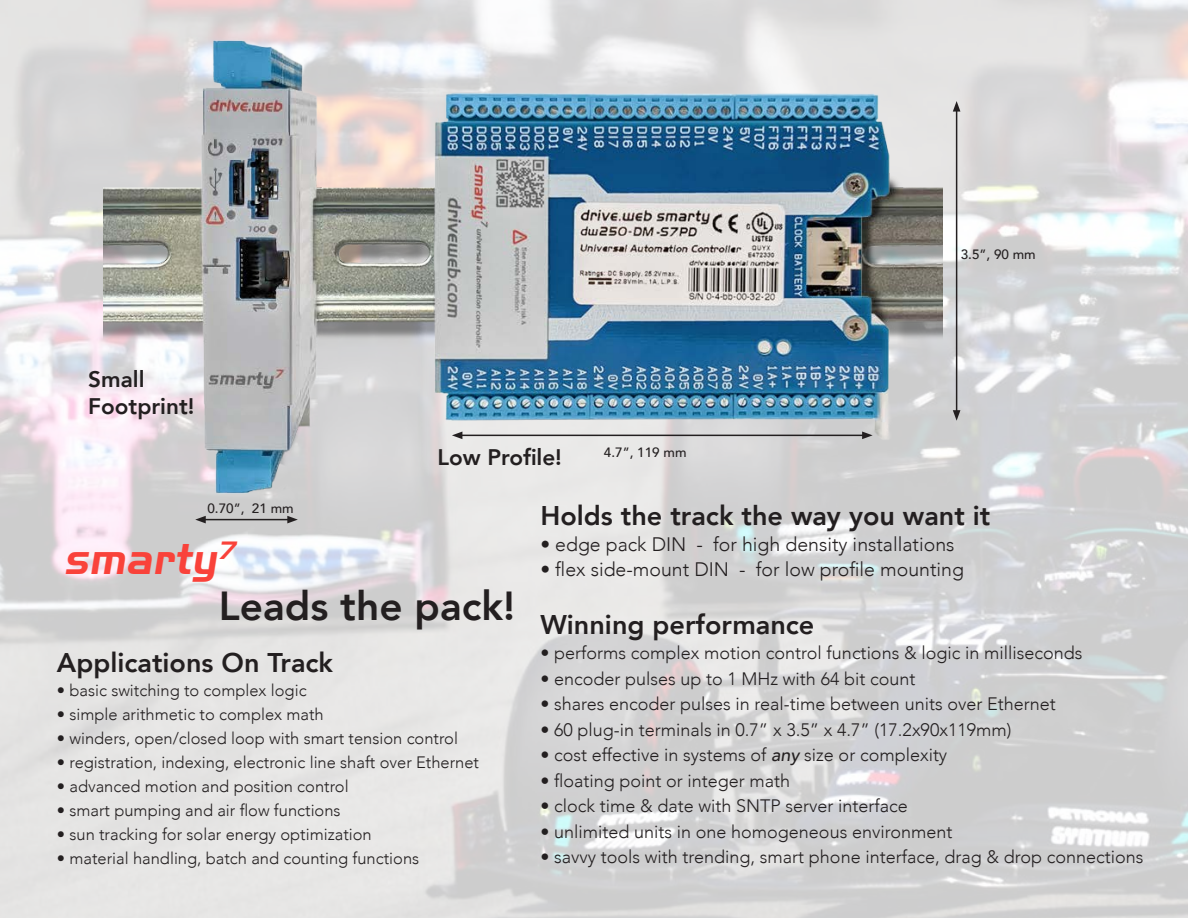
<style>
.page{position:relative;width:1188px;height:918px;background:#fff}
.page>*{position:absolute;margin:0;border:0;box-sizing:border-box;transform-origin:0 0}
.t1{font:italic 700 45px "Handel Sans EFCEOP";color:#f9423a}
.t2{font:800 40.5px "Avenir";color:#231f20}
.t3{font:800 27px "Avenir";color:#231f20}
.t4{font:800 22.5px/27px "Avenir";color:#231f20}
.t5{font:300 19.5px "Avenir";color:#231f20}
.t6{font:300 18px "Avenir";color:#231f20}
.t7{font:300 16.5px "Avenir";color:#231f20}
.t8{font:500 13.5px "Avenir";color:#231f20}
.s1{font-weight:500;font-style:italic}
</style>
<div class="page">
<img style="left:0;top:0;width:1188px;height:918px">
<hr style="left:203px;top:519px;width:87px;height:1px;background:#231f20">
<svg style="left:195px;top:516px;width:11px;height:7px"></svg>
<svg style="left:287px;top:516px;width:11px;height:7px"></svg>
<hr style="left:956px;top:109px;width:1px;height:304px;background:#231f20">
<svg style="left:953px;top:101px;width:7px;height:11px"></svg>
<svg style="left:953px;top:410px;width:7px;height:11px"></svg>
<img style="left:104px;top:23px;width:839px;height:488px">
<p class="t4" style="left:88px;top:366px;width:108px">Small<br>Footprint!</p>
<p class="t4" style="left:437px;top:443px;width:126px">Low Profile!</p>
<p class="t8" style="left:604px;top:441px;width:84px">4.7”, 119 mm</p>
<p class="t8" style="left:961px;top:242px;width:77px">3.5”, 90 mm</p>
<p class="t8" style="left:207px;top:497px;width:88px">0.70”, 21 mm</p>
<h1 class="t1" style="left:64px;top:533px;width:174px">smarty<sup>7</sup></h1>
<h2 class="t2" style="left:219px;top:574px;width:298px">Leads the pack!</h2>
<h3 class="t3" style="left:57px;top:641px;width:278px">Applications On Track</h3>
<p class="t7" style="left:57px;top:680px;width:251px">• basic switching to complex logic</p>
<p class="t7" style="left:57px;top:704px;width:268px">• simple arithmetic to complex math</p>
<p class="t7" style="left:57px;top:728px;width:403px">• winders, open/closed loop with smart tension control</p>
<p class="t7" style="left:57px;top:752px;width:424px">• registration, indexing, electronic line shaft over Ethernet</p>
<p class="t7" style="left:57px;top:776px;width:293px">• advanced motion and position control</p>
<p class="t7" style="left:57px;top:800px;width:285px">• smart pumping and air flow functions</p>
<p class="t7" style="left:57px;top:824px;width:316px">• sun tracking for solar energy optimization</p>
<p class="t7" style="left:57px;top:848px;width:364px">• material handling, batch and counting functions</p>
<h3 class="t3" style="left:540px;top:495px;width:452px">Holds the track the way you want it</h3>
<p class="t5" style="left:540px;top:532px;width:416px">• edge pack DIN - for high density installations</p>
<p class="t5" style="left:540px;top:558px;width:425px">• flex side-mount DIN - for low profile mounting</p>
<h3 class="t3" style="left:540px;top:603px;width:275px">Winning performance</h3>
<p class="t6" style="left:540px;top:642px;width:543px">• performs complex motion control functions &amp; logic in milliseconds</p>
<p class="t6" style="left:540px;top:668px;width:376px">• encoder pulses up to 1 MHz with 64 bit count</p>
<p class="t6" style="left:540px;top:694px;width:517px">• shares encoder pulses in real-time between units over Ethernet</p>
<p class="t6" style="left:540px;top:719px;width:472px">• 60 plug-in terminals in 0.7” x 3.5” x 4.7” (17.2x90x119mm)</p>
<p class="t6" style="left:540px;top:745px;width:408px">• cost effective in systems of <span class="s1">any</span> size or complexity</p>
<p class="t6" style="left:540px;top:770px;width:251px">• floating point or integer math</p>
<p class="t6" style="left:540px;top:796px;width:369px">• clock time &amp; date with SNTP server interface</p>
<p class="t6" style="left:540px;top:821px;width:413px">• unlimited units in one homogeneous environment</p>
<p class="t6" style="left:540px;top:847px;width:605px">• savvy tools with trending, smart phone interface, drag &amp; drop connections</p>
</div>
